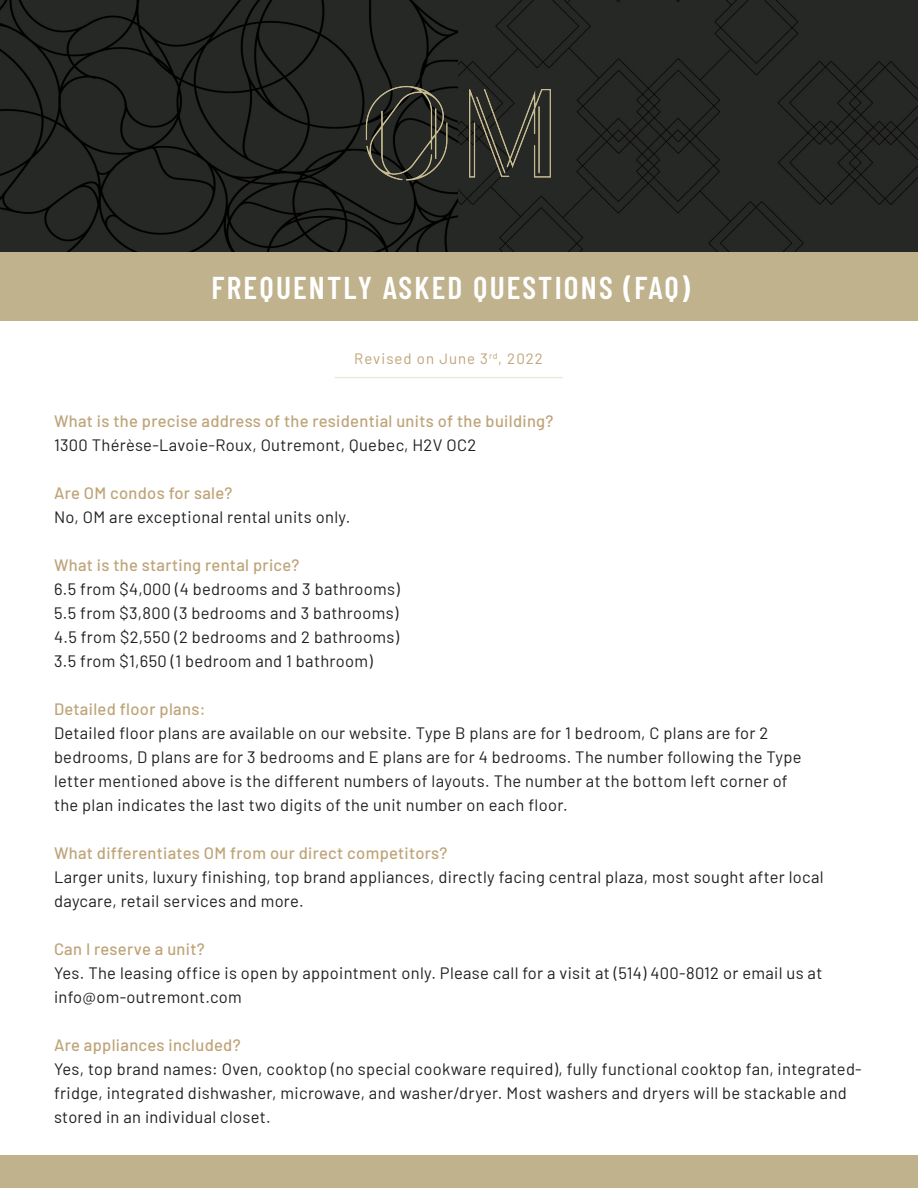
<style>
.page{position:relative;width:918px;height:1188px;background:#fff}
.page>*{position:absolute;margin:0;border:0;box-sizing:border-box;transform-origin:0 0}
.t1{font:600 31.5px "Barlow Condensed";letter-spacing:.07em;color:#fff}
.t2{font:16.5px/24px "Barlow";letter-spacing:.02em;color:#231f20}
.t3{font:500 16.5px "Barlow";letter-spacing:.02em;color:#bea478}
.t4{font:15px "Barlow";letter-spacing:.07em;color:#bea478}
</style>
<div class="page">
<div style="left:0;top:252px;width:918px;height:69px;background:#bfb28c"></div>
<hr style="left:335px;top:377px;width:228px;height:1px;background:#bea478">
<img style="left:0;top:0;width:459px;height:252px">
<div style="left:459px;top:0;width:459px;height:252px;background:#262825"></div>
<img style="left:335px;top:37px;width:248px;height:192px">
<div style="left:0;top:1156px;width:918px;height:32px;background:#bfb28c"></div>
<p class="t1" style="left:212px;top:265px;width:480px">FREQUENTLY ASKED QUESTIONS (FAQ)</p>
<p class="t4" style="left:354px;top:347px;width:190px">Revised on June 3<sup>rd</sup>, 2022</p>
<p class="t3" style="left:54px;top:409px;width:501px">What is the precise address of the residential units of the building?</p>
<p class="t2" style="left:54px;top:432px;width:424px">1300 Thérèse-Lavoie-Roux, Outremont, Quebec, H2V OC2</p>
<p class="t3" style="left:54px;top:481px;width:180px">Are OM condos for sale?</p>
<p class="t2" style="left:54px;top:504px;width:298px">No, OM are exceptional rental units only.</p>
<p class="t3" style="left:54px;top:553px;width:247px">What is the starting rental price?</p>
<p class="t2" style="left:54px;top:576px;width:347px">6.5 from $4,000 (4 bedrooms and 3 bathrooms)</p>
<p class="t2" style="left:54px;top:600px;width:346px">5.5 from $3,800 (3 bedrooms and 3 bathrooms)</p>
<p class="t2" style="left:54px;top:624px;width:347px">4.5 from $2,550 (2 bedrooms and 2 bathrooms)</p>
<p class="t2" style="left:54px;top:648px;width:320px">3.5 from $1,650 (1 bedroom and 1 bathroom)</p>
<p class="t3" style="left:54px;top:697px;width:153px">Detailed floor plans:</p>
<p class="t2" style="left:54px;top:720px;width:716px">Detailed floor plans are available on our website. Type B plans are for 1 bedroom, C plans are for 2</p>
<p class="t2" style="left:54px;top:744px;width:749px">bedrooms, D plans are for 3 bedrooms and E plans are for 4 bedrooms. The number following the Type</p>
<p class="t2" style="left:54px;top:768px;width:735px">letter mentioned above is the different numbers of layouts. The number at the bottom left corner of</p>
<p class="t2" style="left:54px;top:792px;width:515px">the plan indicates the last two digits of the unit number on each floor.</p>
<p class="t3" style="left:54px;top:841px;width:395px">What differentiates OM from our direct competitors?</p>
<p class="t2" style="left:54px;top:864px;width:771px">Larger units, luxury finishing, top brand appliances, directly facing central plaza, most sought after local</p>
<p class="t2" style="left:54px;top:888px;width:251px">daycare, retail services and more.</p>
<p class="t3" style="left:54px;top:937px;width:152px">Can I reserve a unit?</p>
<p class="t2" style="left:54px;top:960px;width:770px">Yes. The leasing office is open by appointment only. Please call for a visit at (514) 400-8012 or email us at info@om-outremont.com</p>
<p class="t3" style="left:54px;top:1033px;width:188px">Are appliances included?</p>
<p class="t2" style="left:54px;top:1056px;width:809px">Yes, top brand names: Oven, cooktop (no special cookware required), fully functional cooktop fan, integrated&shy;fridge, integrated dishwasher, microwave, and washer/dryer. Most washers and dryers will be stackable and stored in an individual closet.</p>
</div>
